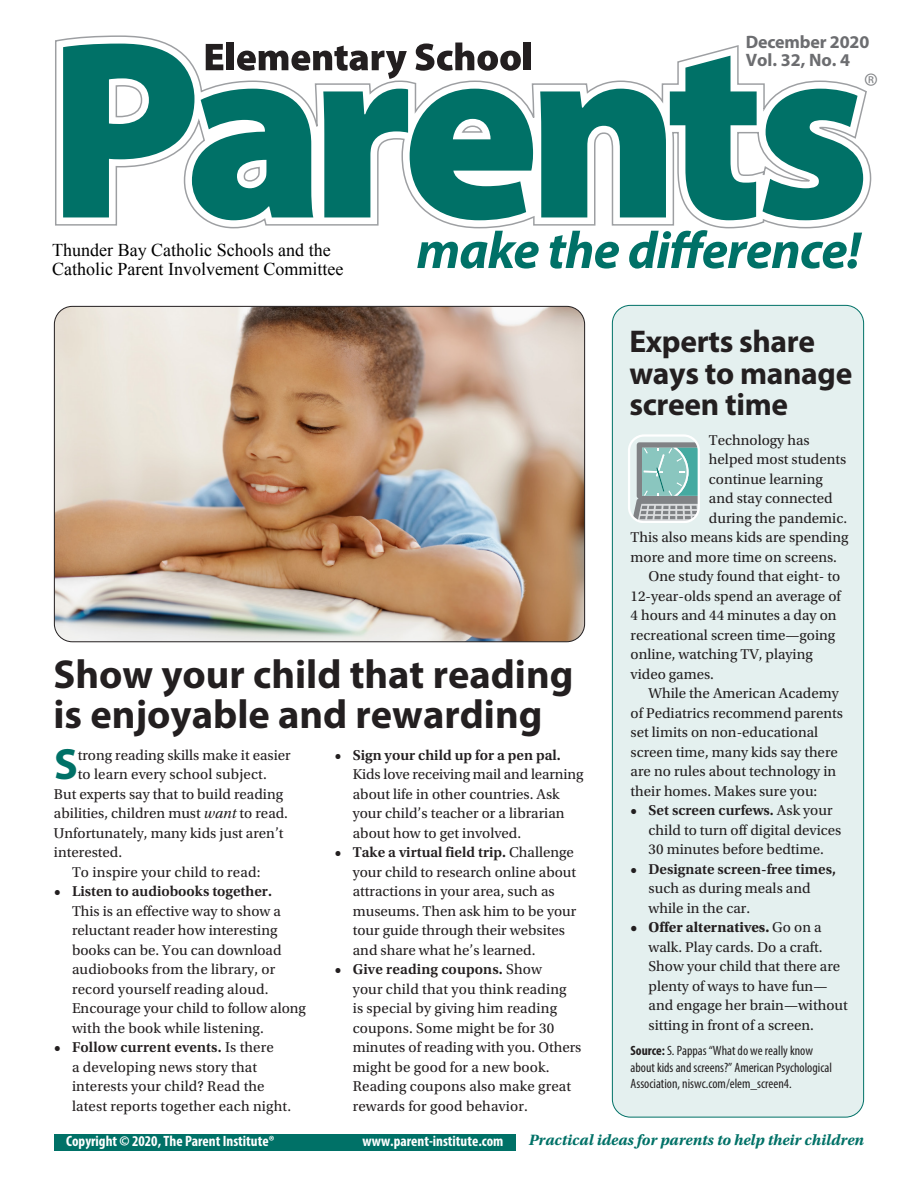
<style>
.page{position:relative;width:918px;height:1188px;background:#fff}
.page>*{position:absolute;margin:0;border:0;box-sizing:border-box;transform-origin:0 0}
._03_Intro_para_w_dro{font:700 43.95px "Myriad Pro";color:#007167}
._00_Large_Headline{font:700 40.5px/40.5px "Myriad Pro";color:#231f20}
._04_Body_text{font:700 31.5px/31.5px "Myriad Pro";letter-spacing:-.01em;color:#231f20}
.t1{font:27px "Myriad";color:#808285}
.t2{font:18px/19.6px "Times New Roman";color:#000}
.Date{font:700 18px "Myriad Pro";letter-spacing:-.01em;color:#6c6d70}
.Footer2{font:italic 700 15.75px "Utopia Std";color:#007167}
._04_Body_text-2{font:15px/19.5px "Utopia Std";color:#231f20}
._03_Intro_para_w_dro-2{font:15px "Utopia Std";color:#231f20}
.Footer1{font:700 condensed 15px "Myriad Pro";color:#fff}
._07_Source{font:condensed 13.5px/16.5px "Myriad Pro";color:#231f20}
.s1{font-style:italic}
.s2{font-weight:600}
.s3{font-weight:700}
</style>
<div class="page">
<div style="left:612px;top:305px;width:252px;height:812px;background:#e4f0ef;border-radius:18px"></div>
<div style="left:54px;top:1134px;width:462px;height:16px;background:#007167"></div>
<svg style="left:55px;top:35px;width:817px;height:194px"></svg>
<svg style="left:763px;top:89px;width:100px;height:131px"></svg>
<svg style="left:417px;top:231px;width:122px;height:38px"></svg>
<svg style="left:550px;top:231px;width:69px;height:38px"></svg>
<svg style="left:629px;top:230px;width:233px;height:39px"></svg>
<svg style="left:63px;top:43px;width:470px;height:177px"></svg>
<div style="left:524px;top:43px;width:7px;height:27px;background:#231f20"></div>
<svg style="left:628px;top:434px;width:72px;height:89px"></svg>
<img style="left:54px;top:306px;width:531px;height:336px">
<h1 class="Date" style="left:746px;top:30px;width:125px">December 2020</h1>
<h1 class="Date" style="left:746px;top:48px;width:106px">Vol. 32, No. 4</h1>
<p class="t1" style="left:864px;top:69px;width:15px">®</p>
<p class="t2" style="left:52px;top:239px;width:293px">Thunder Bay Catholic Schools and the<br>Catholic Parent Involvement Committee</p>
<h2 class="_00_Large_Headline" style="left:54px;top:653px;width:522px">Show your child that reading is enjoyable and rewarding</h2>
<p class="_03_Intro_para_w_dro" style="left:54px;top:736px;width:25px">S</p>
<p class="_03_Intro_para_w_dro-2" style="left:78px;top:747px;width:215px">trong reading skills make it easier</p>
<p class="_03_Intro_para_w_dro-2" style="left:78px;top:766px;width:191px">to learn every school subject.</p>
<p class="_03_Intro_para_w_dro-2" style="left:54px;top:786px;width:231px">But experts say that to build reading</p>
<p class="_03_Intro_para_w_dro-2" style="left:54px;top:805px;width:236px">abilities, children must <span class="s1">want</span> to read.</p>
<p class="_03_Intro_para_w_dro-2" style="left:54px;top:825px;width:231px">Unfortunately, many kids just aren’t</p>
<p class="_03_Intro_para_w_dro-2" style="left:54px;top:844px;width:70px">interested.</p>
<p class="_04_Body_text-2" style="left:72px;top:862px;width:190px">To inspire your child to read:</p>
<p class="_04_Body_text-2" style="left:72px;top:882px;width:236px;text-indent:-18px"><span class="s2">• Listen to audiobooks together.<br></span>This is an effective way to show a reluctant reader how interesting books can be. You can download audiobooks from the library, or record yourself reading aloud.<br>Encourage your child to follow along with the book while listening.</p>
<p class="_04_Body_text-2" style="left:72px;top:1038px;width:221px;text-indent:-18px"><span class="s2">• Follow current events.</span> Is there<br>a developing news story that interests your child? Read the latest reports together each night.</p>
<p class="_04_Body_text-2" style="left:353px;top:745px;width:232px;text-indent:-18px"><span class="s2">• Sign your child up for a pen pal.<br></span>Kids love receiving mail and learning about life in other countries. Ask your child’s teacher or a librarian about how to get involved.</p>
<p class="_04_Body_text-2" style="left:353px;top:843px;width:225px;text-indent:-18px"><span class="s2">• Take a virtual field trip.</span> Challenge your child to research online about attractions in your area, such as museums. Then ask him to be your tour guide through their websites and share what he’s learned.</p>
<p class="_04_Body_text-2" style="left:353px;top:960px;width:230px;text-indent:-18px"><span class="s2">• Give reading coupons.</span> Show<br>your child that you think reading<br>is special by giving him reading coupons. Some might be for 30 minutes of reading with you. Others might be good for a new book.<br>Reading coupons also make great rewards for good behavior.</p>
<p class="_04_Body_text" style="left:629px;top:325px;width:224px">Experts share ways to manage screen time</p>
<p class="_04_Body_text-2" style="left:709px;top:430px;width:102px">Technology has</p>
<p class="_04_Body_text-2" style="left:709px;top:450px;width:139px">helped most students</p>
<p class="_04_Body_text-2" style="left:709px;top:469px;width:115px">continue learning</p>
<p class="_04_Body_text-2" style="left:709px;top:489px;width:125px">and stay connected</p>
<p class="_04_Body_text-2" style="left:709px;top:508px;width:140px">during the pandemic.</p>
<p class="_04_Body_text-2" style="left:631px;top:528px;width:219px">This also means kids are spending</p>
<p class="_04_Body_text-2" style="left:631px;top:547px;width:208px">more and more time on screens.</p>
<p class="_04_Body_text-2" style="left:631px;top:567px;width:212px;text-indent:18px">One study found that eight- to<br>12-year-olds spend an average of<br>4 hours and 44 minutes a day on recreational screen time—going online, watching TV, playing video games.</p>
<p class="_04_Body_text-2" style="left:631px;top:684px;width:214px;text-indent:18px">While the American Academy of Pediatrics recommend parents set limits on non-educational screen time, many kids say there are no rules about technology in their homes. Makes sure you:</p>
<p class="_04_Body_text-2" style="left:649px;top:801px;width:194px;text-indent:-18px"><span class="s2">• Set screen curfews.</span> Ask your child to turn off digital devices<br>30 minutes before bedtime.</p>
<p class="_04_Body_text-2" style="left:649px;top:859px;width:189px;text-indent:-18px"><span class="s2">• Designate screen-free times, </span>such as during meals and while in the car.</p>
<p class="_04_Body_text-2" style="left:649px;top:918px;width:201px;text-indent:-18px"><span class="s3">• Offer alternatives.</span> Go on a walk. Play cards. Do a craft.<br>Show your child that there are plenty of ways to have fun— and engage her brain—without sitting in front of a screen.</p>
<p class="_07_Source" style="left:631px;top:1042px;width:203px"><span class="s3">Source:</span> S. Pappas “What do we really know about kids and screens?” American Psychological<br>Association, niswc.com/elem_screen4.</p>
<p class="Footer1" style="left:66px;top:1132px;width:210px">Copyright © 2020, The Parent Institute®</p>
<p class="Footer1" style="left:363px;top:1132px;width:142px">www.parent-institute.com</p>
<p class="Footer2" style="left:529px;top:1131px;width:337px">Practical ideas for parents to help their children</p>
</div>
